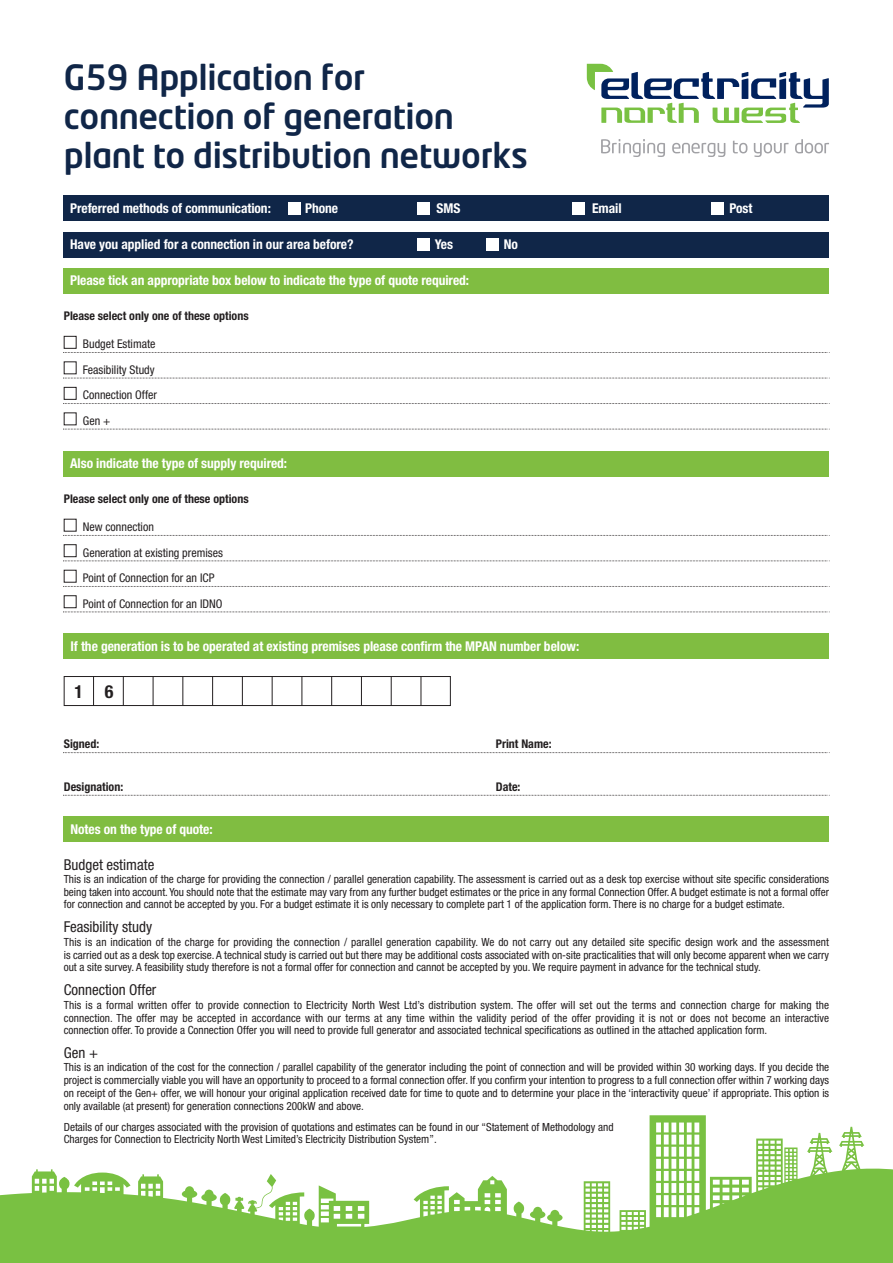
<style>
.page{position:relative;width:893px;height:1263px;background:#fff}
.page>*{position:absolute;margin:0;border:0;box-sizing:border-box;transform-origin:0 0}
.t1{font:500 34.5px/39px "Neo Tech";letter-spacing:-.01em;color:#102648}
.t2{font:700 condensed 18px "Helvetica Neue";color:#231f20}
.t3{font:condensed 15px "Helvetica Neue";color:#231f20}
.t4{font:700 condensed 13.5px "Helvetica Neue";letter-spacing:-.005em;color:#fff}
.t5{font:condensed 12px/25.5px "Helvetica Neue";color:#231f20}
.t6{font:700 condensed 12px "Helvetica Neue";color:#231f20}
.t7{font:condensed 11.25px/12.8px "Helvetica Neue";color:#231f20;text-align:justify}
</style>
<div class="page">
<svg style="left:0;top:1115px;width:893px;height:148px"></svg>
<svg style="left:587px;top:64px;width:242px;height:59px"></svg>
<svg style="left:601px;top:139px;width:64px;height:18px"></svg>
<svg style="left:672px;top:143px;width:53px;height:14px"></svg>
<svg style="left:733px;top:141px;width:14px;height:12px"></svg>
<svg style="left:754px;top:143px;width:34px;height:14px"></svg>
<svg style="left:795px;top:139px;width:34px;height:14px"></svg>
<div style="left:64px;top:268px;width:765px;height:25px;background:#80bd41"></div>
<svg style="left:63px;top:352px;width:767px;height:1px"></svg>
<svg style="left:63px;top:378px;width:767px;height:1px"></svg>
<svg style="left:63px;top:403px;width:767px;height:1px"></svg>
<svg style="left:63px;top:429px;width:767px;height:1px"></svg>
<div style="left:64px;top:816px;width:765px;height:26px;background:#80bd41"></div>
<svg style="left:63px;top:752px;width:767px;height:1px"></svg>
<svg style="left:63px;top:795px;width:767px;height:1px"></svg>
<div style="left:64px;top:634px;width:765px;height:25px;background:#80bd41"></div>
<div style="left:64px;top:336px;width:13px;height:13px;border:1px solid #231f20"></div>
<div style="left:64px;top:387px;width:13px;height:13px;border:1px solid #231f20"></div>
<div style="left:64px;top:451px;width:765px;height:25px;background:#80bd41"></div>
<svg style="left:63px;top:535px;width:767px;height:1px"></svg>
<svg style="left:63px;top:560px;width:767px;height:1px"></svg>
<svg style="left:63px;top:586px;width:767px;height:1px"></svg>
<div style="left:64px;top:544px;width:13px;height:13px;border:1px solid #231f20"></div>
<svg style="left:63px;top:611px;width:767px;height:1px"></svg>
<div style="left:64px;top:595px;width:13px;height:13px;border:1px solid #231f20"></div>
<div style="left:64px;top:676px;width:387px;height:30px;border:1px solid #231f20"></div>
<hr style="left:93px;top:676px;width:1px;height:30px;background:#231f20">
<hr style="left:123px;top:676px;width:1px;height:30px;background:#231f20">
<hr style="left:153px;top:676px;width:1px;height:30px;background:#231f20">
<hr style="left:182px;top:676px;width:1px;height:30px;background:#231f20">
<hr style="left:212px;top:676px;width:1px;height:30px;background:#231f20">
<hr style="left:242px;top:676px;width:1px;height:30px;background:#231f20">
<hr style="left:272px;top:676px;width:1px;height:30px;background:#231f20">
<hr style="left:302px;top:676px;width:1px;height:30px;background:#231f20">
<hr style="left:331px;top:676px;width:1px;height:30px;background:#231f20">
<hr style="left:361px;top:676px;width:1px;height:30px;background:#231f20">
<hr style="left:391px;top:676px;width:1px;height:30px;background:#231f20">
<hr style="left:421px;top:676px;width:1px;height:30px;background:#231f20">
<div style="left:64px;top:196px;width:765px;height:25px;background:#102648"></div>
<div style="left:288px;top:202px;width:12px;height:13px;background:#fff"></div>
<div style="left:417px;top:202px;width:13px;height:13px;background:#fff"></div>
<div style="left:572px;top:202px;width:13px;height:13px;background:#fff"></div>
<div style="left:711px;top:202px;width:13px;height:13px;background:#fff"></div>
<div style="left:64px;top:232px;width:765px;height:25px;background:#102648"></div>
<div style="left:417px;top:238px;width:13px;height:13px;background:#fff"></div>
<div style="left:486px;top:238px;width:13px;height:13px;background:#fff"></div>
<h1 class="t1" style="left:64px;top:61px;width:466px">G59 Application for connection of generation plant to distribution networks</h1>
<p class="t4" style="left:70px;top:197px;width:202px">Preferred methods of communication:</p>
<p class="t4" style="left:305px;top:197px;width:34px">Phone</p>
<p class="t4" style="left:436px;top:197px;width:25px">SMS</p>
<p class="t4" style="left:592px;top:197px;width:31px">Email</p>
<p class="t4" style="left:729px;top:197px;width:25px">Post</p>
<p class="t4" style="left:70px;top:233px;width:285px">Have you applied for a connection in our area before?</p>
<p class="t4" style="left:435px;top:233px;width:20px">Yes</p>
<p class="t4" style="left:504px;top:233px;width:16px">No</p>
<p class="t4" style="left:70px;top:269px;width:400px">Please tick an appropriate box below to indicate the type of quote required:</p>
<p class="t6" style="left:64px;top:306px;width:186px">Please select only one of these options</p>
<p class="t5" style="left:83px;top:332px;width:76px">Budget Estimate<br>Feasibility Study<br>Connection Offer<br>Gen +</p>
<p class="t4" style="left:70px;top:452px;width:219px">Also indicate the type of supply required:</p>
<p class="t6" style="left:64px;top:488px;width:186px">Please select only one of these options</p>
<p class="t5" style="left:83px;top:515px;width:141px">New connection<br>Generation at existing premises<br>Point of Connection for an ICP</p>
<p class="t5" style="left:83px;top:592px;width:141px">Point of Connection for an IDNO</p>
<p class="t4" style="left:71px;top:635px;width:510px">If the generation is to be operated at existing premises please confirm the MPAN number below:</p>
<h2 class="t2" style="left:75px;top:676px;width:40px">1 6</h2>
<p class="t6" style="left:64px;top:734px;width:37px">Signed:</p>
<p class="t6" style="left:496px;top:734px;width:57px">Print Name:</p>
<p class="t6" style="left:64px;top:777px;width:61px">Designation:</p>
<p class="t6" style="left:496px;top:777px;width:26px">Date:</p>
<p class="t4" style="left:71px;top:818px;width:144px">Notes on the type of quote:</p>
<h3 class="t3" style="left:64px;top:859px;width:92px">Budget estimate</h3>
<p class="t7" style="left:64px;top:873px;width:767px">This is an indication of the charge for providing the connection / parallel generation capability. The assessment is carried out as a desk top exercise without site specific considerations being taken into account. You should note that the estimate may vary from any further budget estimates or the price in any formal Connection Offer. A budget estimate is not a formal offer for connection and cannot be accepted by you. For a budget estimate it is only necessary to complete part 1 of the application form. There is no charge for a budget estimate.</p>
<h3 class="t3" style="left:64px;top:922px;width:90px">Feasibility study</h3>
<p class="t7" style="left:64px;top:936px;width:767px">This is an indication of the charge for providing the connection / parallel generation capability. We do not carry out any detailed site specific design work and the assessment is carried out as a desk top exercise. A technical study is carried out but there may be additional costs associated with on-site practicalities that will only become apparent when we carry out a site survey. A feasibility study therefore is not a formal offer for connection and cannot be accepted by you. We require payment in advance for the technical study.</p>
<h3 class="t3" style="left:64px;top:985px;width:94px">Connection Offer</h3>
<p class="t7" style="left:64px;top:999px;width:767px">This is a formal written offer to provide connection to Electricity North West Ltd’s distribution system. The offer will set out the terms and connection charge for making the connection. The offer may be accepted in accordance with our terms at any time within the validity period of the offer providing it is not or does not become an interactive connection offer. To provide a Connection Offer you will need to provide full generator and associated technical specifications as outlined in the attached application form.</p>
<h3 class="t3" style="left:64px;top:1048px;width:36px">Gen +</h3>
<p class="t7" style="left:64px;top:1062px;width:767px">This is an indication of the cost for the connection / parallel capability of the generator including the point of connection and will be provided within 30 working days. If you decide the project is commercially viable you will have an opportunity to proceed to a formal connection offer. If you confirm your intention to progress to a full connection offer within 7 working days on receipt of the Gen+ offer, we will honour your original application received date for time to quote and to determine your place in the ‘interactivity queue’ if appropriate. This option is only available (at present) for generation connections 200kW and above.</p>
<p class="t7" style="left:64px;top:1121px;width:551px">Details of our charges associated with the provision of quotations and estimates can be found in our “Statement of Methodology and<br>Charges for Connection to Electricity North West Limited’s Electricity Distribution System”.</p>
</div>
